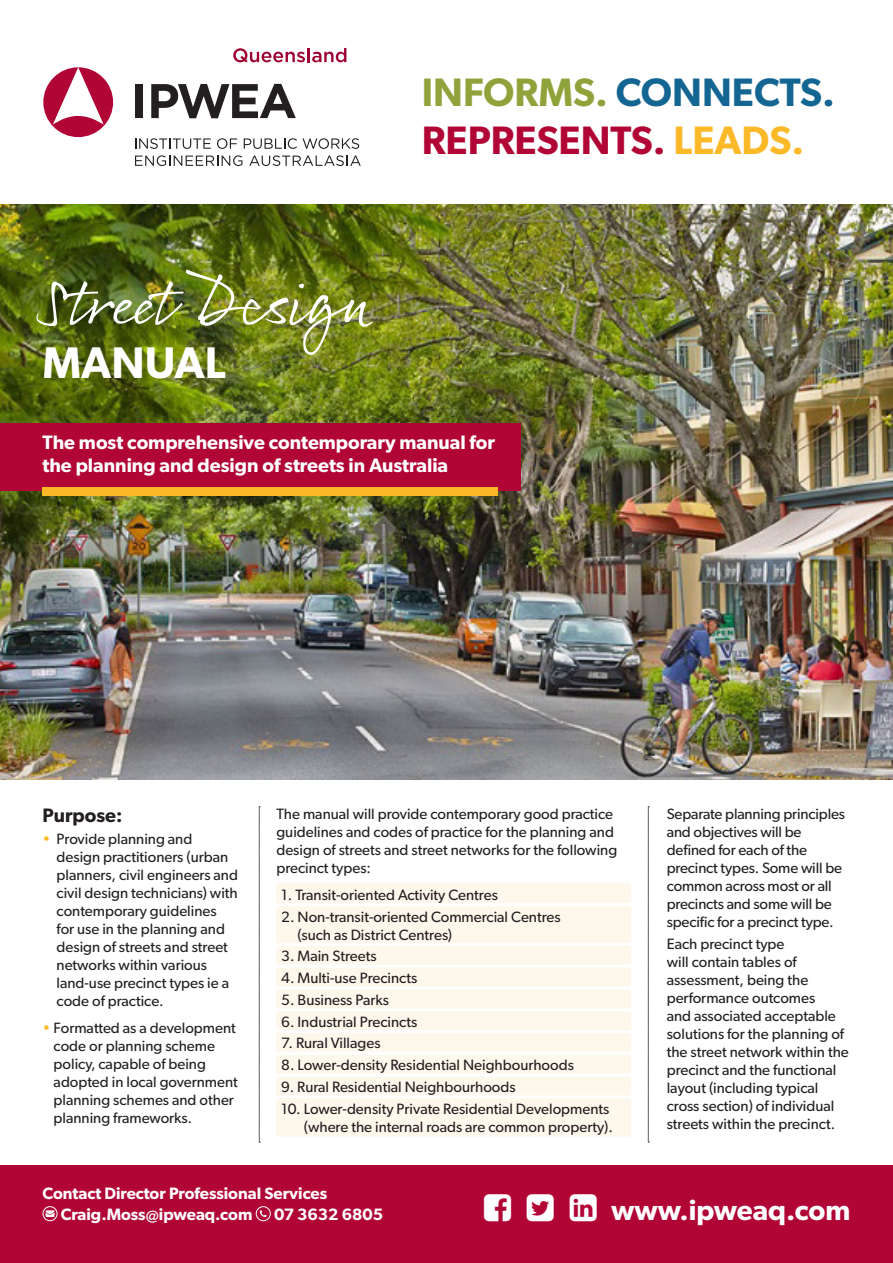
<style>
.page{position:relative;width:893px;height:1263px;background:#fff}
.page>*{position:absolute;margin:0;border:0;box-sizing:border-box;transform-origin:0 0}
.t1{font:64.5px "Rollerscript Smooth";letter-spacing:-.01em;color:#fff}
.t2{font:600 44.4px "Gibson";color:#fff}
.t3{font:600 39.75px "Gibson";color:#136592}
.t4{font:600 39.75px "Gibson";color:#b10535}
.t5{font:600 28.5px "Gibson";color:#fff}
.sub_heading{font:600 19.5px "Gibson";color:#fff}
.Main_body_text{font:600 19.5px "Gibson";color:#231f20}
.Main_body_text-2{font:600 16.5px "Gibson";color:#fff}
.Main_body_text-3{font:15px/18px "Gibson";color:#231f20}
.s1{color:#90a23a}
.s2{color:#fbb827}
</style>
<div class="page">
<img style="left:0;top:204px;width:893px;height:575px">
<div style="left:135px;top:84px;width:8px;height:34px;background:#231f20"></div>
<svg style="left:151px;top:84px;width:145px;height:34px"></svg>
<svg style="left:135px;top:138px;width:76px;height:11px"></svg>
<svg style="left:217px;top:138px;width:20px;height:11px"></svg>
<svg style="left:244px;top:138px;width:115px;height:11px"></svg>
<svg style="left:135px;top:155px;width:107px;height:11px"></svg>
<svg style="left:249px;top:155px;width:112px;height:11px"></svg>
<svg style="left:43px;top:67px;width:70px;height:70px"></svg>
<svg style="left:233px;top:48px;width:72px;height:15px"></svg>
<hr style="left:307px;top:48px;width:3px;height:14px;background:#9e0131">
<svg style="left:312px;top:48px;width:34px;height:14px"></svg>
<svg style="left:259px;top:806px;width:1px;height:337px"></svg>
<svg style="left:648px;top:806px;width:1px;height:337px"></svg>
<div style="left:0;top:423px;width:520px;height:68px;background:#b10535"></div>
<div style="left:43px;top:487px;width:455px;height:9px;background:#fbb827"></div>
<div style="left:276px;top:883px;width:355px;height:254px;background:#fef8ec"></div>
<hr style="left:276px;top:903px;width:355px;height:3px;background:#fff">
<hr style="left:276px;top:943px;width:355px;height:3px;background:#fff">
<hr style="left:276px;top:965px;width:355px;height:3px;background:#fff">
<hr style="left:276px;top:986px;width:355px;height:3px;background:#fff">
<hr style="left:276px;top:1008px;width:355px;height:3px;background:#fff">
<hr style="left:276px;top:1030px;width:355px;height:3px;background:#fff">
<hr style="left:276px;top:1052px;width:355px;height:3px;background:#fff">
<hr style="left:276px;top:1073px;width:355px;height:3px;background:#fff">
<hr style="left:276px;top:1095px;width:355px;height:3px;background:#fff">
<div style="left:0;top:1165px;width:893px;height:98px;background:#b10535"></div>
<div style="left:43px;top:1206px;width:15px;height:15px;border:1px solid #fff;border-radius:50%"></div>
<svg style="left:46px;top:1210px;width:8px;height:7px"></svg>
<div style="left:256px;top:1206px;width:15px;height:15px;border:1px solid #fff;border-radius:50%"></div>
<svg style="left:260px;top:1210px;width:7px;height:7px"></svg>
<p class="t1" style="left:43px;top:263px;width:338px">Street Design</p>
<p class="t2" style="left:43px;top:336px;width:185px">MANUAL</p>
<p class="t3" style="left:422px;top:69px;width:415px"><span class="s1">INFORMS.</span> CONNECTS.</p>
<p class="t4" style="left:422px;top:116px;width:384px">REPRESENTS. <span class="s2">LEADS.</span></p>
<p class="sub_heading" style="left:43px;top:431px;width:454px">The most comprehensive contemporary manual for</p>
<p class="sub_heading" style="left:43px;top:453px;width:407px">the planning and design of streets in Australia</p>
<p class="Main_body_text" style="left:43px;top:804px;width:82px">Purpose:</p>
<p class="Main_body_text-3" style="left:57px;top:830px;width:183px;text-indent:-14px"><span class="s2">•</span> Provide planning and design practitioners (urban planners, civil engineers and civil design technicians) with contemporary guidelines for use in the planning and design of streets and street networks within various land-use precinct types ie a code of practice.</p>
<p class="Main_body_text-3" style="left:54px;top:1018px;width:186px;text-indent:-11px"><span class="s2">•</span> Formatted as a development code or planning scheme policy, capable of being adopted in local government planning schemes and other planning frameworks.</p>
<p class="Main_body_text-3" style="left:276px;top:804px;width:342px">The manual will provide contemporary good practice guidelines and codes of practice for the planning and design of streets and street networks for the following precinct types:</p>
<p class="Main_body_text-3" style="left:281px;top:885px;width:218px">1. Transit-oriented Activity Centres</p>
<p class="Main_body_text-3" style="left:298px;top:907px;width:265px;text-indent:-16px">2. Non-transit-oriented Commercial Centres (such as District Centres)</p>
<p class="Main_body_text-3" style="left:281px;top:947px;width:97px">3. Main Streets</p>
<p class="Main_body_text-3" style="left:281px;top:969px;width:137px">4. Multi-use Precincts</p>
<p class="Main_body_text-3" style="left:281px;top:990px;width:109px">5. Business Parks</p>
<p class="Main_body_text-3" style="left:281px;top:1012px;width:137px">6. Industrial Precincts</p>
<p class="Main_body_text-3" style="left:281px;top:1034px;width:101px">7. Rural Villages</p>
<p class="Main_body_text-3" style="left:281px;top:1056px;width:294px">8. Lower-density Residential Neighbourhoods</p>
<p class="Main_body_text-3" style="left:281px;top:1077px;width:236px">9. Rural Residential Neighbourhoods</p>
<p class="Main_body_text-3" style="left:281px;top:1099px;width:333px;text-align:right">10. Lower-density Private Residential Developments (where the internal roads are common property).</p>
<p class="Main_body_text-3" style="left:667px;top:804px;width:180px">Separate planning principles and objectives will be defined for each of the precinct types. Some will be common across most or all precincts and some will be specific for a precinct type.</p>
<p class="Main_body_text-3" style="left:667px;top:934px;width:184px">Each precinct type<br>will contain tables of assessment, being the performance outcomes<br>and associated acceptable solutions for the planning of the street network within the precinct and the functional layout (including typical cross section) of individual streets within the precinct.</p>
<p class="Main_body_text-2" style="left:43px;top:1183px;width:286px">Contact Director Professional Services</p>
<p class="Main_body_text-2" style="left:61px;top:1204px;width:193px">Craig.Moss@ipweaq.com</p>
<p class="Main_body_text-2" style="left:274px;top:1204px;width:110px">07 3632 6805</p>
<p class="t5" style="left:611px;top:1193px;width:241px">www.ipweaq.com</p>
</div>
